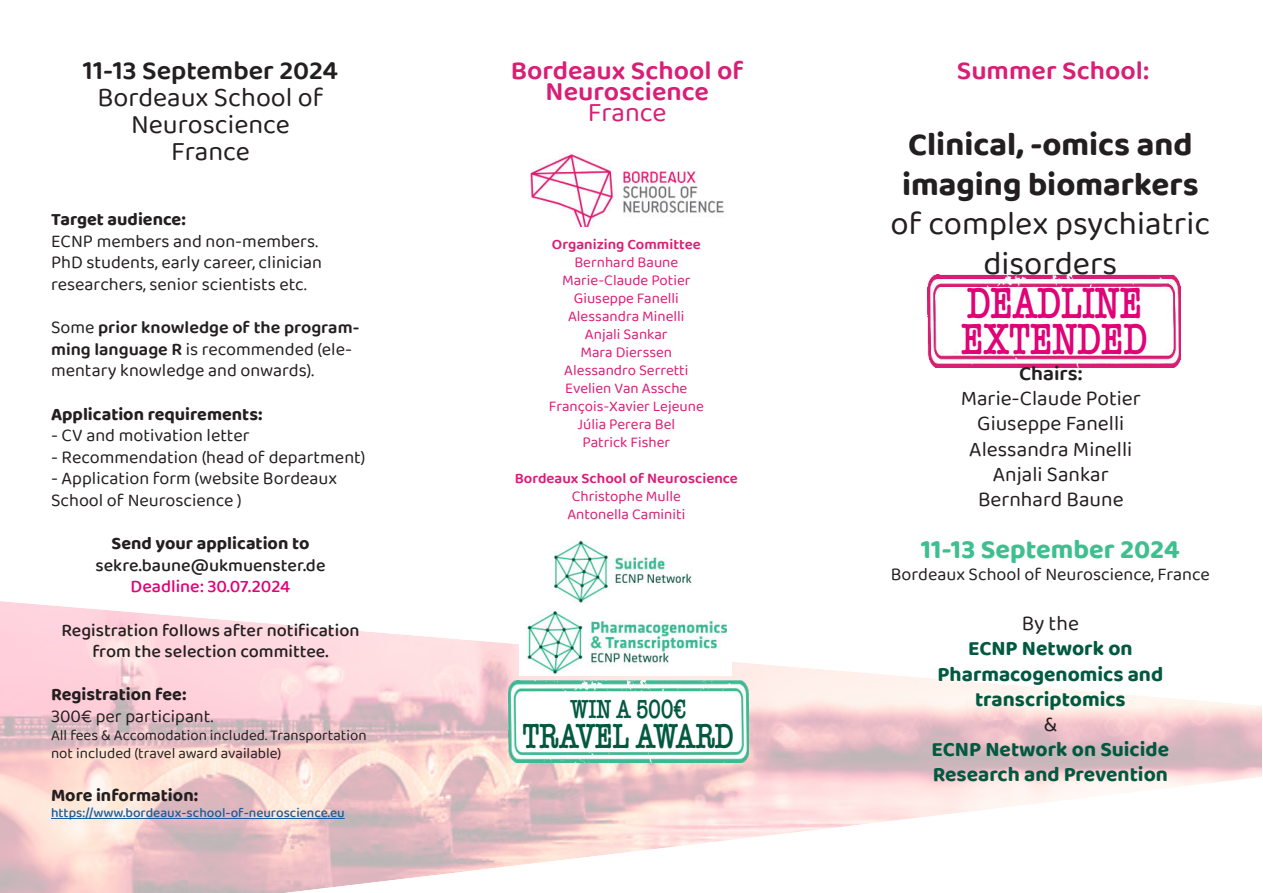
<style>
.page{position:relative;width:1263px;height:893px;background:#fff}
.page>*{position:absolute;margin:0;border:0;box-sizing:border-box;transform-origin:0 0}
.t1{font:600 45px/36px "American Typewriter";color:#e00276;scale:.73 1}
.t2{font:600 36px "American Typewriter";color:#025940;scale:.73 1}
.t3{font:700 33px/39.6px "Baloo 2";color:#231f20}
.t4{font:33px/39.6px "Baloo 2";color:#231f20;text-align:center}
.t5{font:600 27px/21px "Baloo 2";color:#d91e75;text-align:center}
.t6{font:27px/27px "Baloo 2";color:#231f20;text-align:center}
.t7{font:700 27px "Baloo 2";color:#3fbf90}
.t8{font:600 27px "Baloo 2";color:#231f20}
.t9{font:600 27px "American Typewriter";color:#025940;scale:.73 1}
.t10{font:27px "Baloo 2";letter-spacing:-.005em;color:#d91e75}
.t11{font:700 21px/25.2px "Baloo 2";color:#025940;text-align:center}
.t12{font:21px/25.2px "Baloo 2";color:#231f20;text-align:center}
.t13{font:600 21px "Baloo 2";color:#231f20}
.t14{font:18px/21.6px "Baloo 2";color:#231f20}
.t15{font:700 18px "Baloo 2";color:#231f20}
.t16{font:500 18px/21.6px "Baloo 2";color:#231f20;text-align:center}
.t17{font:500 18px "Baloo 2";color:#e00276}
.t18{font:15px/18px "Baloo 2";color:#d91e75;text-align:center}
.t19{font:15px/18px "Baloo 2";color:#231f20}
.t20{font:600 15px "Baloo 2";color:#d91e75}
.t21{font:500 13.5px "Baloo 2";color:#175d9e}
.s1{font-weight:600}
</style>
<div class="page">
<img style="left:0;top:601px;width:1262px;height:292px">
<img style="left:531px;top:154px;width:192px;height:73px">
<img style="left:927px;top:274px;width:254px;height:94px">
<hr style="left:51px;top:818px;width:294px;height:1px;background:#175d9e">
<img style="left:519px;top:541px;width:213px;height:135px">
<img style="left:509px;top:681px;width:239px;height:81px">
<h3 class="t8" style="left:83px;top:61px;width:257px">11-13 September 2024</h3>
<h3 class="t6" style="left:97px;top:86px;width:228px">Bordeaux School of<br>Neuroscience<br>France</h3>
<p class="t15" style="left:51px;top:213px;width:136px">Target audience:</p>
<p class="t14" style="left:51px;top:232px;width:273px">ECNP members and non-members.<br>PhD students, early career, clinician researchers, senior scientists etc.</p>
<p class="t14" style="left:51px;top:318px;width:310px">Some <span class="s1">prior knowledge of the program&shy;ming language R</span> is recommended (ele&shy;mentary knowledge and onwards).</p>
<p class="t15" style="left:51px;top:407px;width:213px">Application requirements:</p>
<p class="t14" style="left:51px;top:426px;width:200px">- CV and motivation letter</p>
<p class="t14" style="left:51px;top:448px;width:316px">- Recommendation (head of department)</p>
<p class="t14" style="left:51px;top:469px;width:288px">- Application form (website Bordeaux<br>School of Neuroscience )</p>
<p class="t15" style="left:112px;top:537px;width:199px">Send your application to</p>
<p class="t16" style="left:95px;top:556px;width:232px">sekre.baune@ukmuenster.de</p>
<p class="t17" style="left:131px;top:580px;width:161px">Deadline: 30.07.2024</p>
<p class="t16" style="left:61px;top:620px;width:300px">Registration follows after notification from the selection committee.</p>
<p class="t15" style="left:51px;top:688px;width:137px">Registration fee:</p>
<p class="t14" style="left:51px;top:707px;width:164px">300€ per participant.</p>
<p class="t19" style="left:51px;top:727px;width:317px">All fees &amp; Accomodation included. Transportation not included (travel award available)</p>
<p class="t15" style="left:51px;top:789px;width:149px">More information:</p>
<p class="t21" style="left:51px;top:803px;width:295px">https://www.bordeaux-school-of-neuroscience.eu</p>
<h3 class="t5" style="left:511px;top:62px;width:235px">Bordeaux School of<br>Neuroscience</h3>
<h3 class="t10" style="left:588px;top:103px;width:80px">France</h3>
<p class="t20" style="left:552px;top:238px;width:150px">Organizing Committee</p>
<p class="t18" style="left:549px;top:254px;width:156px">Bernhard Baune<br>Marie-Claude Potier<br>Giuseppe Fanelli<br>Alessandra Minelli<br>Anjali Sankar<br>Mara Dierssen<br>Alessandro Serretti<br>Evelien Van Assche<br>François-Xavier Lejeune<br>Júlia Perera Bel<br>Patrick Fisher</p>
<p class="t20" style="left:515px;top:472px;width:225px">Bordeaux School of Neuroscience</p>
<p class="t18" style="left:567px;top:488px;width:119px;text-align:left">Christophe Mulle<br>Antonella Caminiti</p>
<h3 class="t9" style="left:571px;top:692px;width:160px">WIN A 500€</h3>
<h2 class="t2" style="left:523px;top:714px;width:291px">TRAVEL AWARD</h2>
<h3 class="t5" style="left:957px;top:62px;width:194px">Summer School:</h3>
<h3 class="t3" style="left:902px;top:127px;width:298px">Clinical, -omics and imaging biomarkers</h3>
<h3 class="t4" style="left:890px;top:206px;width:321px">of complex psychiatric disorders</h3>
<h1 class="t1" style="left:962px;top:284px;width:256px">DEADLINE<br>EXTENDED</h1>
<p class="t13" style="left:1019px;top:366px;width:65px">Chairs:</p>
<p class="t12" style="left:961px;top:388px;width:182px">Marie-Claude Potier<br>Giuseppe Fanelli<br>Alessandra Minelli<br>Anjali Sankar<br>Bernhard Baune</p>
<h3 class="t7" style="left:921px;top:539px;width:261px">11-13 September 2024</h3>
<p class="t14" style="left:891px;top:565px;width:320px">Bordeaux School of Neuroscience, France</p>
<p class="t12" style="left:1022px;top:613px;width:59px">By the</p>
<p class="t11" style="left:937px;top:638px;width:227px">ECNP Network on<br>Pharmacogenomics and transcriptomics</p>
<p class="t12" style="left:1044px;top:713px;width:15px">&amp;</p>
<p class="t11" style="left:931px;top:738px;width:239px;text-align:left">ECNP Network on Suicide<br>Research and Prevention</p>
</div>
